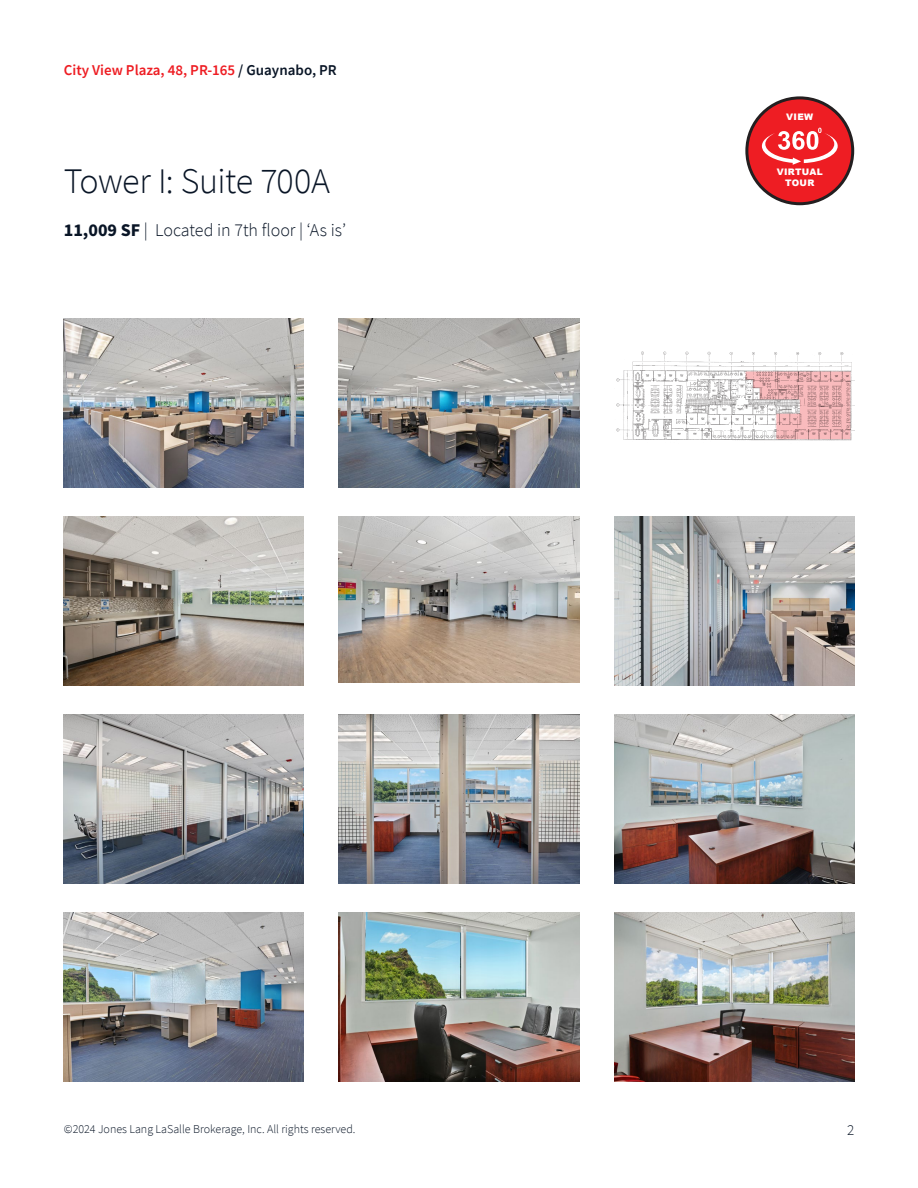
<style>
.page{position:relative;width:918px;height:1188px;background:#fff}
.page>*{position:absolute;margin:0;border:0;box-sizing:border-box;transform-origin:0 0}
.Section_heading_-_24{font:300 36px "Source Sans Pro";letter-spacing:-.015em;color:#091526}
.Table_-_Body{font:300 18px "Source Sans Pro";color:#091526}
.t1{font:600 15px "Source Sans Pro";color:#ee1d23}
.t2{font:300 15px "Source Sans Pro";color:#091526}
.t3{font:300 12px "Source Sans Pro";color:#091526}
.t4{font:900 9px/10.8px "Arial";letter-spacing:.035em;color:#fff;text-align:center}
.s1{color:#091526}
.s2{font-weight:700}
</style>
<div class="page">
<img style="left:64px;top:318px;width:240px;height:170px">
<img style="left:64px;top:516px;width:240px;height:170px">
<img style="left:64px;top:714px;width:240px;height:170px">
<img style="left:64px;top:912px;width:240px;height:169px">
<img style="left:339px;top:318px;width:240px;height:170px">
<img style="left:339px;top:516px;width:240px;height:167px">
<img style="left:339px;top:714px;width:240px;height:170px">
<img style="left:339px;top:912px;width:240px;height:169px">
<img style="left:614px;top:516px;width:240px;height:170px">
<img style="left:614px;top:714px;width:240px;height:170px">
<img style="left:614px;top:912px;width:240px;height:169px">
<img style="left:616px;top:351px;width:239px;height:90px">
<svg style="left:746px;top:371px;width:104px;height:68px;background:#e2b7b9"></svg>
<div style="left:747px;top:98px;width:106px;height:106px;background:#ee1d23;border-radius:50%"></div>
<div style="left:745px;top:96px;width:109px;height:109px;border:3px solid #231f20;border-radius:50%"></div>
<svg style="left:762px;top:128px;width:76px;height:37px"></svg>
<p class="t1" style="left:64px;top:60px;width:275px">City View Plaza, 48, PR-165 <span class="s1">/ Guaynabo, PR</span></p>
<p class="Section_heading_-_24" style="left:64px;top:159px;width:268px">Tower I: Suite 700A</p>
<p class="Table_-_Body" style="left:64px;top:219px;width:284px"><span class="s2">11,009 SF</span> | Located in 7th floor | ‘As is’</p>
<p class="t4" style="left:786px;top:111px;width:28px">VIEW</p>
<p class="t4" style="left:777px;top:166px;width:48px">VIRTUAL<br>TOUR</p>
<p class="t3" style="left:64px;top:1122px;width:293px">©2024 Jones Lang LaSalle Brokerage, Inc. All rights reserved.</p>
<p class="t2" style="left:847px;top:1121px;width:9px">2</p>
</div>
